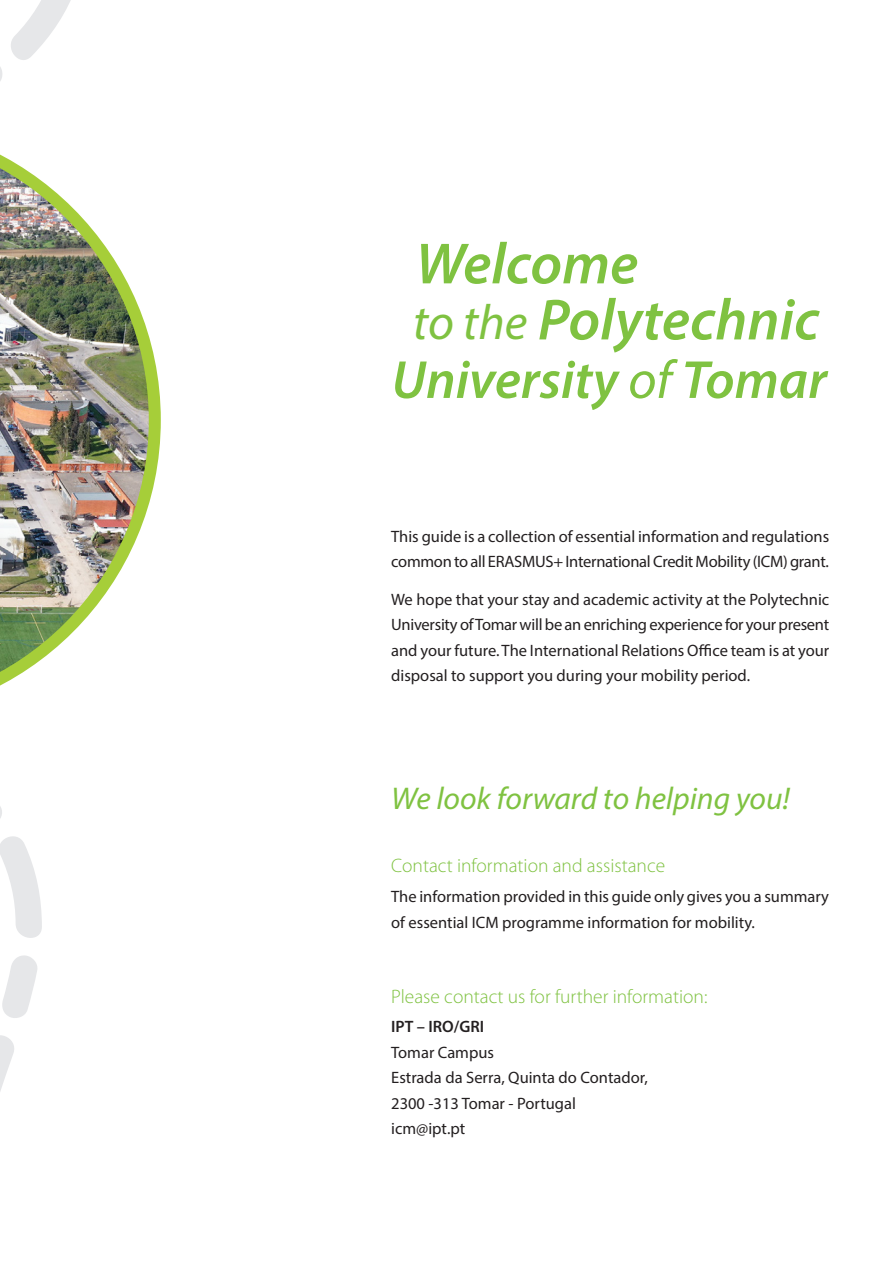
<style>
.page{position:relative;width:893px;height:1263px;background:#fff}
.page>*{position:absolute;margin:0;border:0;box-sizing:border-box;transform-origin:0 0}
.t1{font:italic 600 58.5px "Myriad Pro";color:#7fc241}
.t2{font:italic 600 54px "Myriad Pro";color:#7fc241}
.t3{font:italic 31.5px "Myriad Pro";color:#7fc241}
.Pa2{font:300 19.5px "Myriad Pro";color:#7fc241}
.t4{font:16.5px/25.5px "Myriad Pro";color:#231f20}
.t5{font:600 16.5px "Myriad Pro";color:#231f20}
.s1{font-weight:400;font-size:49.5px}
.s2{font-weight:400}
</style>
<div class="page">
<svg style="left:0;top:1035px;width:14px;height:56px"></svg>
<svg style="left:2px;top:955px;width:36px;height:63px"></svg>
<svg style="left:0;top:806px;width:42px;height:132px"></svg>
<svg style="left:0;top:0;width:71px;height:81px"></svg>
<img style="left:0;top:154px;width:161px;height:532px">
<p class="t1" style="left:415px;top:226px;width:224px">Welcome</p>
<p class="t1" style="left:413px;top:283px;width:408px"><span class="s1">to the</span> Polytechnic</p>
<p class="t2" style="left:391px;top:345px;width:437px">University <span class="s2">of</span> Tomar</p>
<p class="t4" style="left:391px;top:523px;width:439px">This guide is a collection of essential information and regulations common to all ERASMUS+ International Credit Mobility (ICM) grant.</p>
<p class="t4" style="left:391px;top:586px;width:440px;text-align:justify">We hope that your stay and academic activity at the Polytechnic University of Tomar will be an enriching experience for your present and your future. The International Relations Office team is at your disposal to support you during your mobility period.</p>
<p class="t3" style="left:391px;top:779px;width:400px">We look forward to helping you!</p>
<p class="Pa2" style="left:391px;top:855px;width:275px">Contact information and assistance</p>
<p class="t4" style="left:391px;top:884px;width:439px">The information provided in this guide only gives you a summary of essential ICM programme information for mobility.</p>
<p class="Pa2" style="left:391px;top:985px;width:318px">Please contact us for further information:</p>
<p class="t5" style="left:391px;top:1016px;width:94px">IPT – IRO/GRI</p>
<p class="t4" style="left:391px;top:1039px;width:104px">Tomar Campus</p>
<p class="t4" style="left:391px;top:1065px;width:258px">Estrada da Serra, Quinta do Contador,</p>
<p class="t4" style="left:391px;top:1090px;width:186px">2300 -313 Tomar - Portugal</p>
<p class="t4" style="left:391px;top:1116px;width:76px">icm@ipt.pt</p>
</div>
